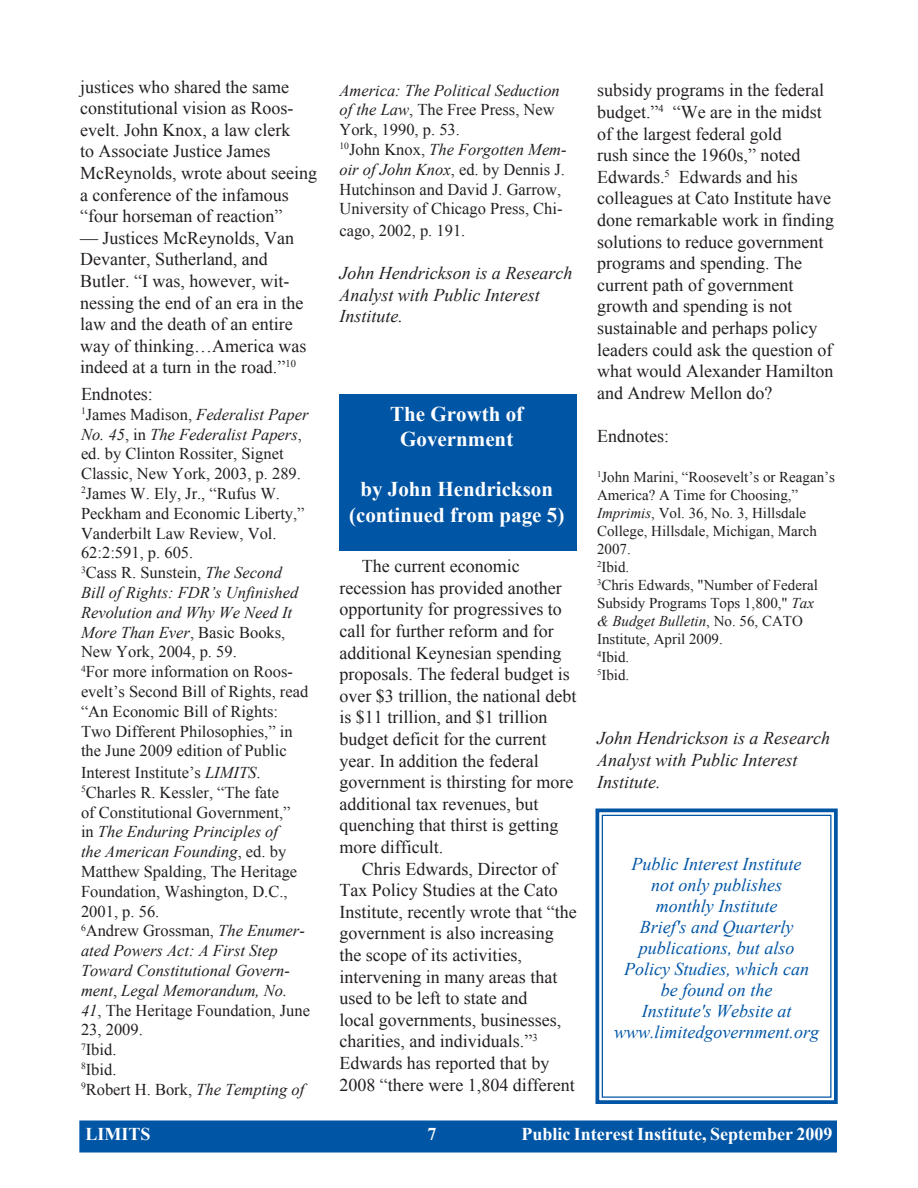
<style>
.page{position:relative;width:918px;height:1188px;background:#fff}
.page>*{position:absolute;margin:0;border:0;box-sizing:border-box;transform-origin:0 0}
.t1{font:700 21px "Times New Roman";color:#fff}
.Default{font:18px/21.6px "Times New Roman";color:#231f20}
.t2{font:italic 18px "Times New Roman";color:#0155a5}
.Default-2{font:italic 18px/21.6px "Times New Roman";color:#231f20}
.t3{font:700 18px "Times New Roman";color:#fff}
.Default-3{font:16.5px/19.8px "Times New Roman";color:#231f20}
.Default-4{font:italic 16.5px/19.8px "Times New Roman";color:#231f20}
.t4{font:15px/18px "Times New Roman";color:#231f20}
.s1{font-style:italic}
.s2{font-style:normal}
</style>
<div class="page">
<div style="left:80px;top:1121px;width:756px;height:31px;background:#0155a5"></div>
<div style="left:79px;top:1120px;width:758px;height:33px;border:2px solid #0155a5"></div>
<div style="left:339px;top:394px;width:238px;height:156px;background:#0155a5"></div>
<svg style="left:595px;top:808px;width:243px;height:296px"></svg>
<div style="left:602px;top:815px;width:229px;height:283px;border:1px solid #0155a5"></div>
<p class="Default" style="left:80px;top:75px;width:238px">justices who shared the same constitutional vision as Roos&shy;evelt. John Knox, a law clerk<br>to Associate Justice James<br>McReynolds, wrote about seeing a conference of the infamous “four horseman of reaction”</p>
<p class="Default" style="left:80px;top:227px;width:215px">— Justices McReynolds, Van<br>Devanter, Sutherland, and</p>
<p class="Default" style="left:80px;top:270px;width:228px">Butler. “I was, however, wit&shy;nessing the end of an era in the law and the death of an entire way of thinking…America was indeed at a turn in the road.”<sup>10</sup></p>
<p class="Default" style="left:81px;top:383px;width:73px">Endnotes:</p>
<p class="Default-3" style="left:81px;top:404px;width:229px"><sup>1</sup>James Madison, <span class="s1">Federalist Paper<br>No. 45</span>, in <span class="s1">The Federalist Papers</span>, ed. by Clinton Rossiter, Signet<br>Classic, New York, 2003, p. 289.</p>
<p class="Default-3" style="left:81px;top:483px;width:225px"><sup>2</sup>James W. Ely, Jr., “Rufus W.<br>Peckham and Economic Liberty,”<br>Vanderbilt Law Review, Vol.<br>62:2:591, p. 605.</p>
<p class="Default-4" style="left:81px;top:562px;width:219px"><sup>3</sup><span class="s2">Cass R. Sunstein,</span> The Second<br>Bill of Rights: FDR’s Unfinished<br>Revolution and Why We Need It<br>More Than Ever<span class="s2">, Basic Books,<br>New York, 2004, p. 59.</span></p>
<p class="Default-3" style="left:81px;top:661px;width:229px"><sup>4</sup>For more information on Roos&shy;evelt’s Second Bill of Rights, read “An Economic Bill of Rights:<br>Two Different Philosophies,” in the June 2009 edition of Public</p>
<p class="Default-3" style="left:81px;top:762px;width:181px">Interest Institute’s <span class="s1">LIMITS</span>.</p>
<p class="Default-3" style="left:81px;top:782px;width:218px"><sup>5</sup>Charles R. Kessler, “The fate<br>of Constitutional Government,” in <span class="s1">The Enduring Principles of the American Founding</span>, ed. by<br>Matthew Spalding, The Heritage<br>Foundation, Washington, D.C.,<br>2001, p. 56.</p>
<p class="Default-4" style="left:81px;top:921px;width:231px"><sup>6</sup><span class="s2">Andrew Grossman,</span> The Enumer&shy;ated Powers Act: A First Step<br>Toward Constitutional Govern&shy;ment<span class="s2">,</span> Legal Memorandum, No.<br>41<span class="s2">, The Heritage Foundation, June<br>23, 2009.</span></p>
<p class="Default-3" style="left:81px;top:1039px;width:37px"><sup>7</sup>Ibid.</p>
<p class="Default-3" style="left:81px;top:1059px;width:37px"><sup>8</sup>Ibid.</p>
<p class="Default-3" style="left:81px;top:1079px;width:225px"><sup>9</sup>Robert H. Bork, <span class="s1">The Tempting of</span></p>
<p class="Default-4" style="left:339px;top:80px;width:222px">America: The Political Seduction of the Law<span class="s2">, The Free Press, New<br>York, 1990, p. 53.</span></p>
<p class="Default-3" style="left:339px;top:139px;width:229px"><sup>10</sup>John Knox, <span class="s1">The Forgotten Mem&shy;oir of John Knox</span>, ed. by Dennis J.<br>Hutchinson and David J. Garrow,<br>University of Chicago Press, Chi-</p>
<p class="Default-3" style="left:339px;top:220px;width:128px">cago, 2002, p. 191.</p>
<p class="Default-2" style="left:339px;top:262px;width:234px">John Hendrickson is a Research<br>Analyst with Public Interest<br>Institute.</p>
<p class="t1" style="left:390px;top:399px;width:134px">The Growth of</p>
<p class="t1" style="left:400px;top:424px;width:115px">Government</p>
<p class="t1" style="left:360px;top:475px;width:194px">by John Hendrickson</p>
<p class="t1" style="left:349px;top:500px;width:217px">(continued from page 5)</p>
<p class="Default" style="left:339px;top:555px;width:238px;text-indent:22px">The current economic recession has provided another opportunity for progressives to call for further reform and for additional Keynesian spending proposals. The federal budget is over $3 trillion, the national debt is $11 trillion, and $1 trillion budget deficit for the current year. In addition the federal government is thirsting for more additional tax revenues, but quenching that thirst is getting more difficult.</p>
<p class="Default" style="left:339px;top:857px;width:239px;text-indent:22px">Chris Edwards, Director of<br>Tax Policy Studies at the Cato<br>Institute, recently wrote that “the government is also increasing the scope of its activities, intervening in many areas that used to be left to state and<br>local governments, businesses, charities, and individuals.”<sup>3<br></sup>Edwards has reported that by<br>2008 “there were 1,804 different</p>
<p class="Default" style="left:597px;top:79px;width:238px">subsidy programs in the federal budget.”<sup>4</sup> “We are in the midst of the largest federal gold<br>rush since the 1960s,” noted<br>Edwards.<sup>5</sup> Edwards and his colleagues at Cato Institute have done remarkable work in finding solutions to reduce government programs and spending. The current path of government growth and spending is not sustainable and perhaps policy leaders could ask the question of what would Alexander Hamilton and Andrew Mellon do?</p>
<p class="Default" style="left:597px;top:425px;width:73px">Endnotes:</p>
<p class="t4" style="left:597px;top:467px;width:240px"><sup>1</sup>John Marini, “Roosevelt’s or Reagan’s<br>America? A Time for Choosing,”<br><span class="s1">Imprimis</span>, Vol. 36, No. 3, Hillsdale<br>College, Hillsdale, Michigan, March<br>2007.</p>
<p class="t4" style="left:597px;top:557px;width:34px"><sup>2</sup>Ibid.</p>
<p class="t4" style="left:597px;top:575px;width:222px"><sup>3</sup>Chris Edwards, "Number of Federal<br>Subsidy Programs Tops 1,800," <span class="s1">Tax &amp; Budget Bulletin</span>, No. 56, CATO<br>Institute, April 2009.</p>
<p class="t4" style="left:597px;top:647px;width:34px"><sup>4</sup>Ibid.</p>
<p class="t4" style="left:597px;top:665px;width:34px"><sup>5</sup>Ibid.</p>
<p class="Default-2" style="left:597px;top:727px;width:234px">John Hendrickson is a Research</p>
<p class="Default-2" style="left:597px;top:749px;width:202px">Analyst with Public Interest<br>Institute.</p>
<p class="t2" style="left:632px;top:852px;width:171px">Public Interest Institute</p>
<p class="t2" style="left:651px;top:873px;width:133px">not only publishes</p>
<p class="t2" style="left:656px;top:894px;width:123px">monthly Institute</p>
<p class="t2" style="left:640px;top:915px;width:155px">Brief's and Quarterly</p>
<p class="t2" style="left:639px;top:936px;width:157px">publications, but also</p>
<p class="t2" style="left:624px;top:957px;width:186px">Policy Studies, which can</p>
<p class="t2" style="left:661px;top:978px;width:113px">be found on the</p>
<p class="t2" style="left:642px;top:999px;width:151px">Institute's Website at</p>
<p class="t2" style="left:614px;top:1020px;width:207px">www.limitedgovernment.org</p>
<p class="t3" style="left:86px;top:1121px;width:67px">LIMITS</p>
<p class="t3" style="left:521px;top:1121px;width:313px">Public Interest Institute, September 2009</p>
</div>
